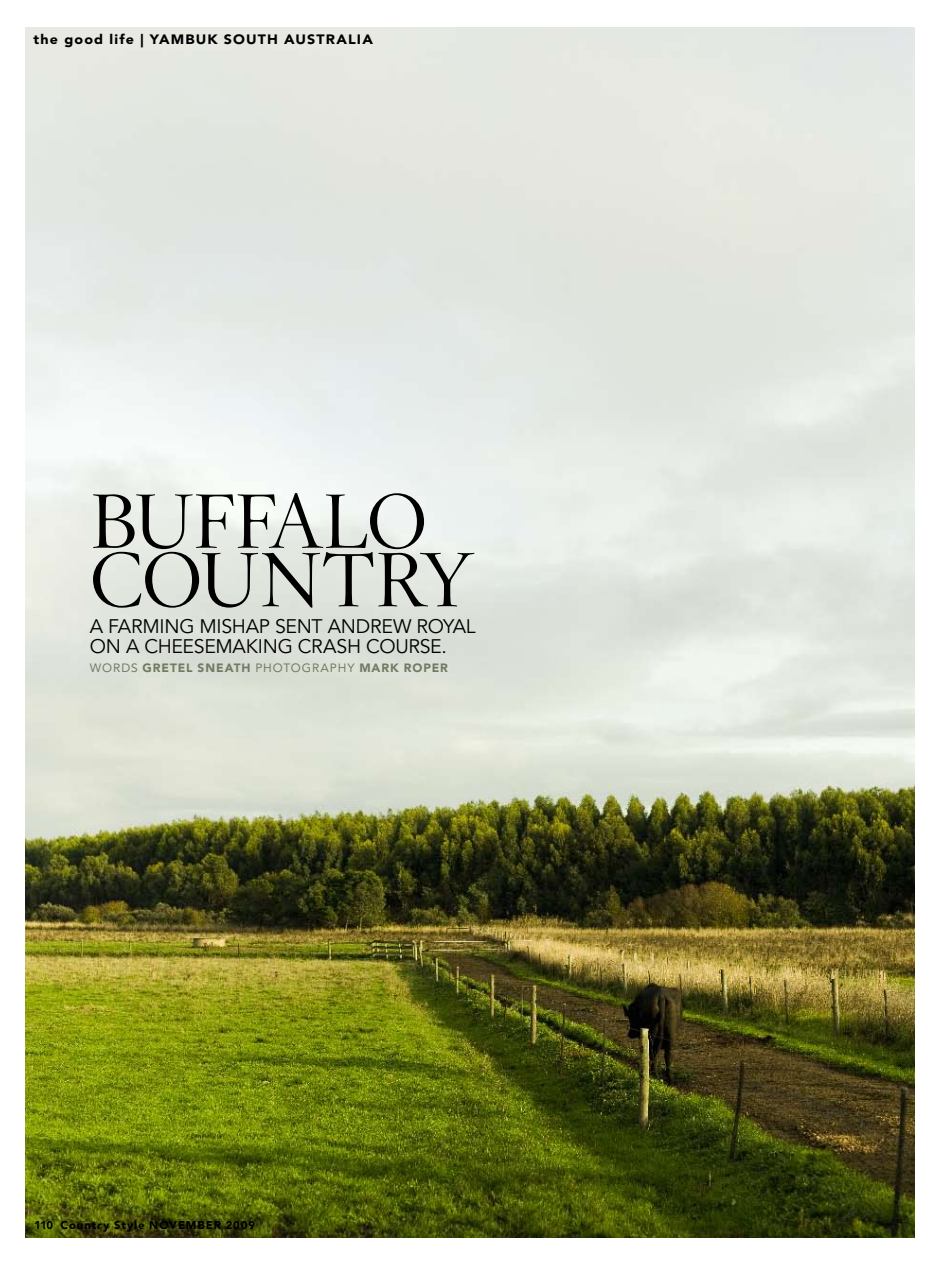
<style>
.page{position:relative;width:936px;height:1263px;background:#fff}
.page>*{position:absolute;margin:0;border:0;box-sizing:border-box;transform-origin:0 0}
.t1{font:300 75px/58.5px "Hoefler Titling";letter-spacing:-.025em;color:#000}
.t2{font:19.5px/19.5px "Avenir LT Std";letter-spacing:-.015em;color:#000}
.t3{font:900 13.5px "Avenir LT Std";letter-spacing:.08em;color:#000;scale:1.06 1}
.t4{font:900 12px "Avenir LT Std";letter-spacing:.075em;color:#717c63}
.t5{font:900 11.25px "Avenir LT Std";letter-spacing:.075em;color:#000}
.s1{font-weight:400}
</style>
<div class="page">
<img style="left:26px;top:27px;width:888px;height:1211px">
<p class="t3" style="left:33px;top:31px;width:269px">THE GOOD LIFE | YAM BUK SOUTH AUSTRAL</p>
<p class="t3" style="left:357px;top:31px;width:17px">IA</p>
<h1 class="t1" style="left:90px;top:491px;width:385px">BUFFALO<br>COUNTRY</h1>
<p class="t2" style="left:90px;top:617px;width:387px">A FARMING MISHAP SENT ANDREW ROYAL<br>ON A CHEESEMAKING CRASH COURSE.</p>
<p class="t4" style="left:90px;top:661px;width:359px"><span class="s1">WORDS</span> GRETEL SNEATH <span class="s1">PHOTOGRAPHY</span> MARK ROPER</p>
<p class="t5" style="left:34px;top:1218px;width:222px">110 COUNTRY STYLE NOVEM BER 2009</p>
</div>
